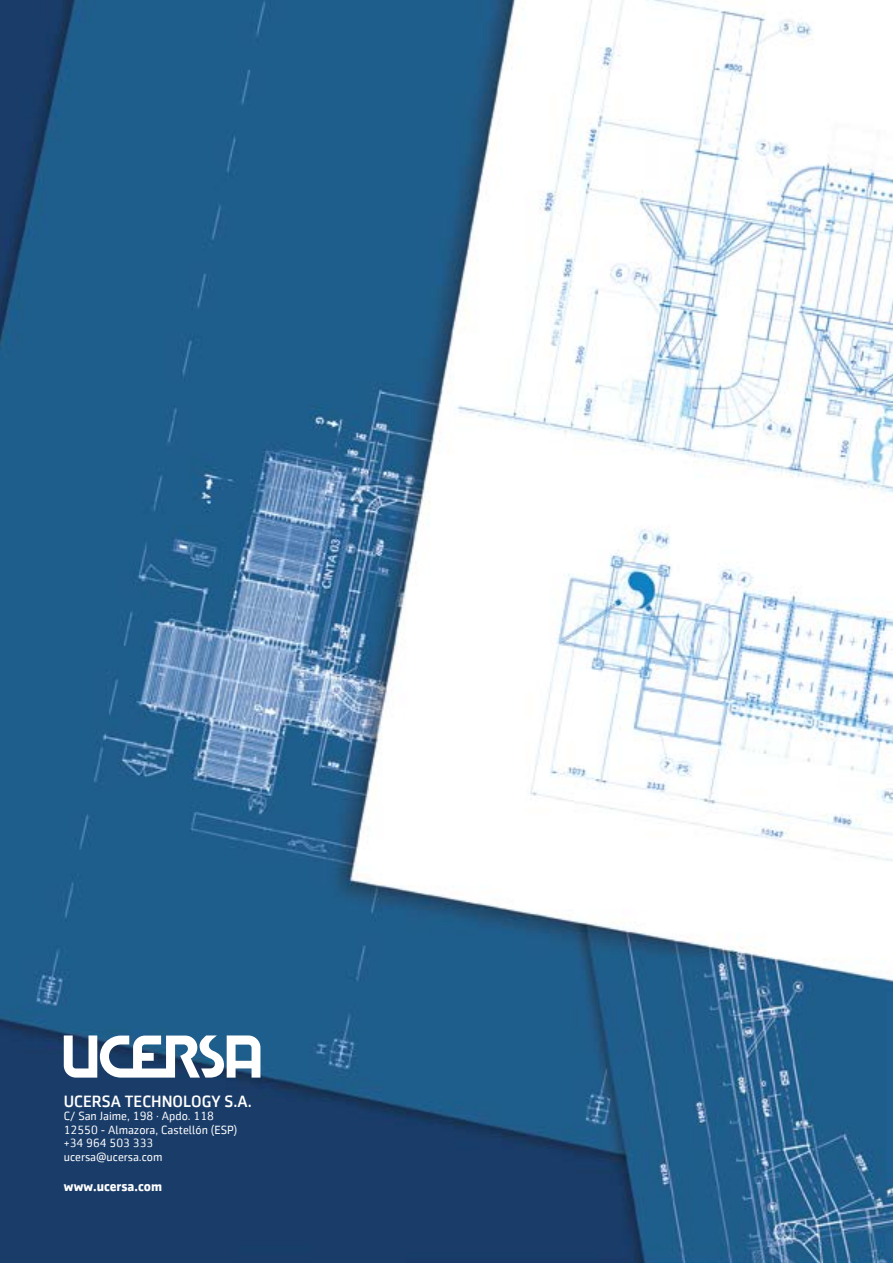
<style>
.page{position:relative;width:893px;height:1263px;background:#fff}
.page>*{position:absolute;margin:0;border:0;box-sizing:border-box;transform-origin:0 0}
.t1{font:500 16.5px "Sentico Sans DT";color:#fff}
.t2{font:700 13.5px "Sentico Sans DT";color:#fff}
.t3{font:12px/13.5px "Sentico Sans DT";color:#fff}
</style>
<div class="page">
<img style="left:0;top:0;width:893px;height:1263px">
<svg style="left:64px;top:1035px;width:196px;height:42px"></svg>
<h1 class="t1" style="left:64px;top:1094px;width:189px">UCERSA TECHNOLOGY S.A.</h1>
<p class="t3" style="left:64px;top:1109px;width:175px">C/ San Jaime, 198 · Apdo. 118<br>12550 - Almazora, Castellón (ESP) +34 964 503 333 ucersa@ucersa.com</p>
<p class="t2" style="left:64px;top:1181px;width:100px">www.ucersa.com</p>
</div>
